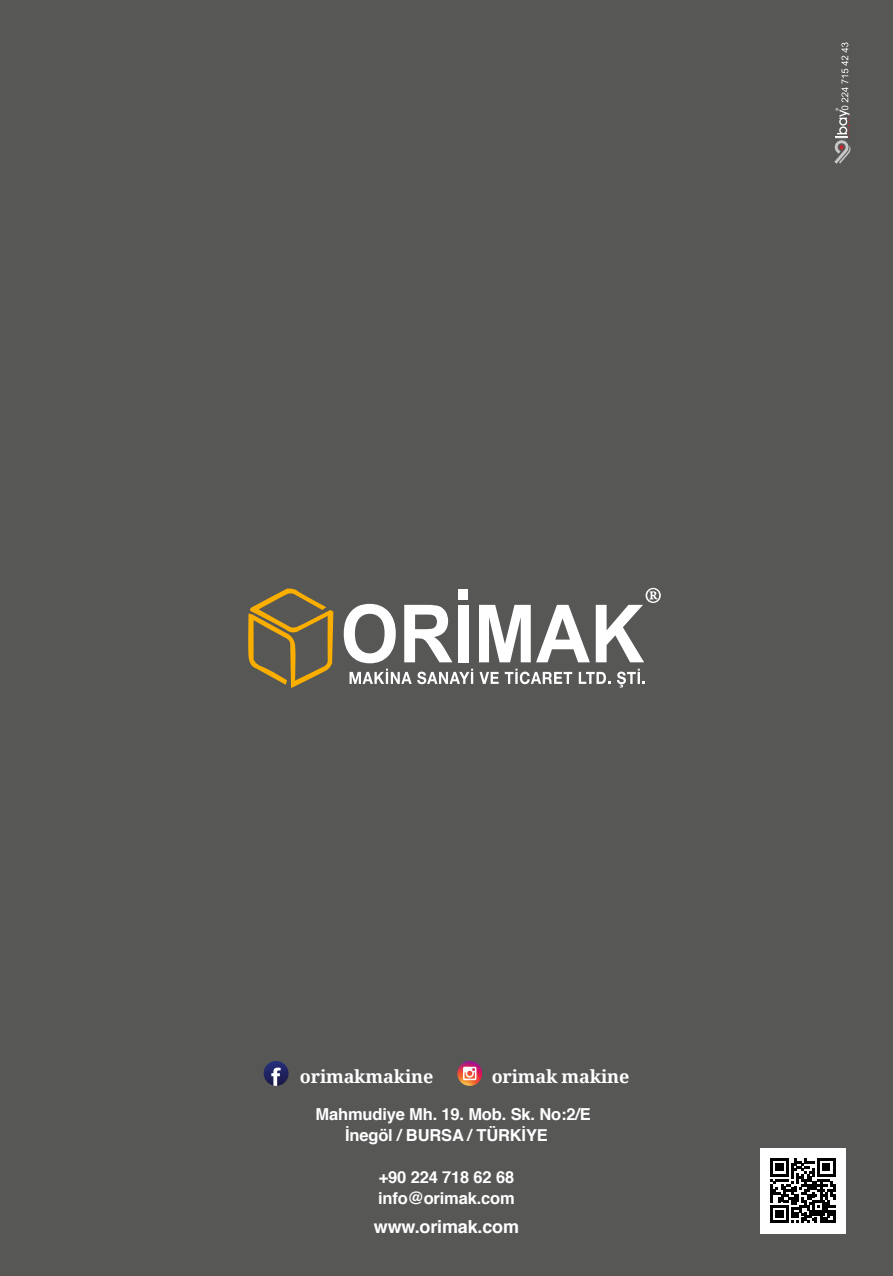
<style>
.page{position:relative;width:893px;height:1276px;background:#575756}
.page>*{position:absolute;margin:0;border:0;box-sizing:border-box;transform-origin:0 0}
.t1{font:700 18px "Noto Serif";letter-spacing:-.01em;color:#fff}
.t2{font:700 18px "Helvetica";letter-spacing:-.01em;color:#fff}
.t3{font:700 16.5px/21px "Helvetica";letter-spacing:-.01em;color:#fff}
</style>
<div class="page">
<svg style="left:457px;top:1061px;width:25px;height:25px"></svg>
<svg style="left:264px;top:1061px;width:25px;height:25px"></svg>
<svg style="left:834px;top:43px;width:16px;height:121px;background:#767473"></svg>
<svg style="left:248px;top:588px;width:85px;height:100px;background:#7e6c41"></svg>
<svg style="left:479px;top:605px;width:111px;height:57px"></svg>
<div style="left:458px;top:589px;width:10px;height:11px;background:#fff"></div>
<svg style="left:344px;top:604px;width:129px;height:80px"></svg>
<svg style="left:479px;top:672px;width:20px;height:12px"></svg>
<svg style="left:505px;top:668px;width:67px;height:16px"></svg>
<svg style="left:579px;top:672px;width:31px;height:12px"></svg>
<svg style="left:617px;top:668px;width:28px;height:19px"></svg>
<svg style="left:596px;top:588px;width:65px;height:74px"></svg>
<div style="left:760px;top:1148px;width:86px;height:85px;background:#fff"></div>
<svg style="left:770px;top:1158px;width:65px;height:65px"></svg>
<p class="t1" style="left:300px;top:1064px;width:135px">orimakmakine</p>
<p class="t1" style="left:492px;top:1064px;width:139px">orimak makine</p>
<p class="t3" style="left:345px;top:1103px;width:247px;text-indent:-30px">Mahmudiye Mh. 19. Mob. Sk. No:2/E<br>İnegöl / BURSA / TÜRKİYE</p>
<p class="t3" style="left:378px;top:1166px;width:138px">+90 224 718 62 68 info@orimak.com</p>
<p class="t2" style="left:374px;top:1212px;width:147px">www.orimak.com</p>
</div>
